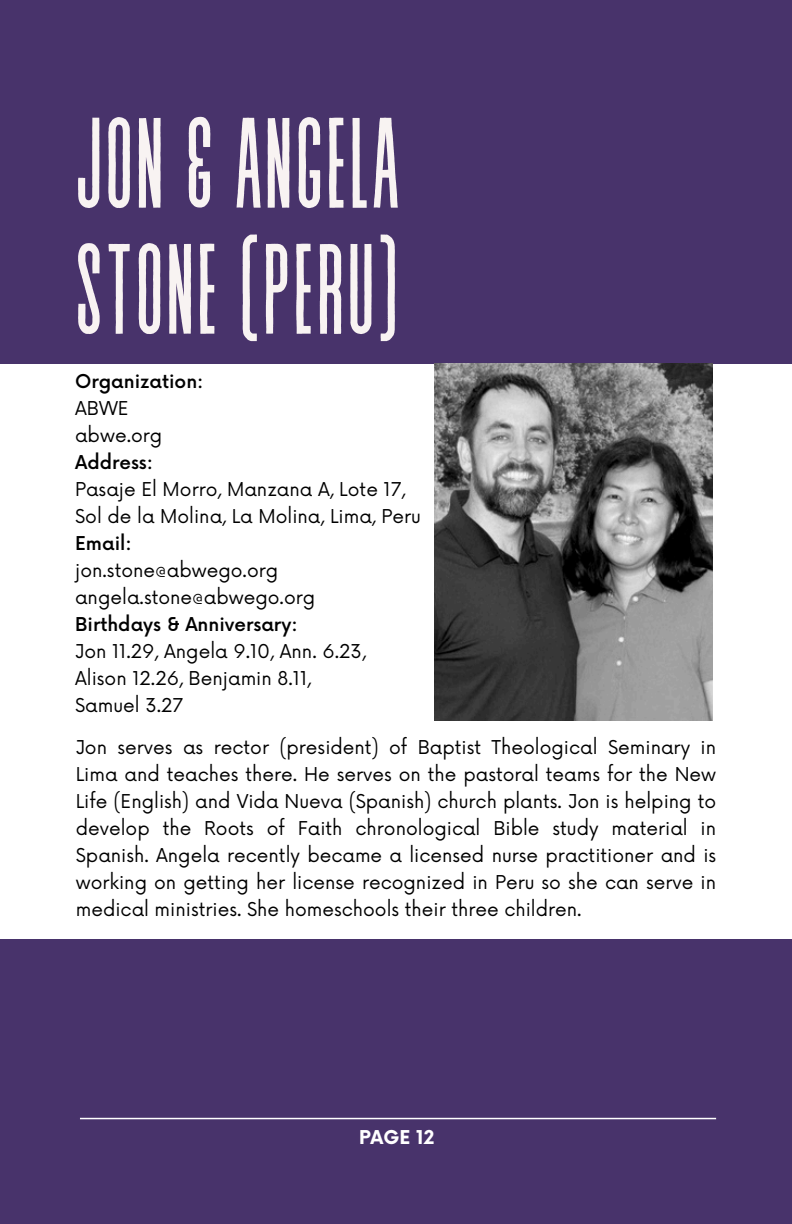
<style>
.page{position:relative;width:792px;height:1224px;background:#fff}
.page>*{position:absolute;margin:0;border:0;box-sizing:border-box;transform-origin:0 0}
.t1{font:128.2px/126px "Revive 80 Tall";color:#f8f3f2}
.t2{font:18.6px/27px "Now";color:#000;text-align:justify}
.t3{font:500 18.6px "Now";color:#000}
.t4{font:700 18.6px "Now";color:#fff}
</style>
<div class="page">
<div style="left:0;top:0;width:792px;height:363px;background:#48336b"></div>
<div style="left:0;top:939px;width:791px;height:285px;background:#48336b"></div>
<hr style="left:80px;top:1118px;width:636px;height:1px;background:#fff">
<img style="left:435px;top:363px;width:277px;height:357px">
<p class="t1" style="left:74px;top:112px;width:328px">JON &amp; ANGELA<br>STONE (PERU)</p>
<p class="t3" style="left:75px;top:371px;width:130px">Organization:</p>
<p class="t2" style="left:75px;top:395px;width:55px">ABWE</p>
<p class="t2" style="left:75px;top:422px;width:89px">abwe.org</p>
<p class="t3" style="left:75px;top:452px;width:80px">Address:</p>
<p class="t2" style="left:75px;top:476px;width:347px">Pasaje El Morro, Manzana A, Lote 17,<br>Sol de la Molina, La Molina, Lima, Peru</p>
<p class="t3" style="left:75px;top:533px;width:58px">Email:</p>
<p class="t2" style="left:75px;top:557px;width:205px">jon.stone@abwego.org</p>
<p class="t2" style="left:75px;top:584px;width:242px">angela.stone@abwego.org</p>
<p class="t3" style="left:75px;top:614px;width:224px">Birthdays &amp; Anniversary:</p>
<p class="t2" style="left:75px;top:638px;width:292px">Jon 11.29, Angela 9.10, Ann. 6.23,</p>
<p class="t2" style="left:75px;top:665px;width:237px">Alison 12.26, Benjamin 8.11,</p>
<h2 class="t2" style="left:75px;top:692px;width:110px">Samuel 3.27</h2>
<h1 class="t2" style="left:76px;top:734px;width:642px">Jon serves as rector (president) of Baptist Theological Seminary in Lima and teaches there. He serves on the pastoral teams for the New Life (English) and Vida Nueva (Spanish) church plants. Jon is helping to develop the Roots of Faith chronological Bible study material in Spanish. Angela recently became a licensed nurse practitioner and is working on getting her license recognized in Peru so she can serve in medical ministries. She homeschools their three children.</h1>
<p class="t4" style="left:359px;top:1127px;width:77px">PAGE 12</p>
</div>
